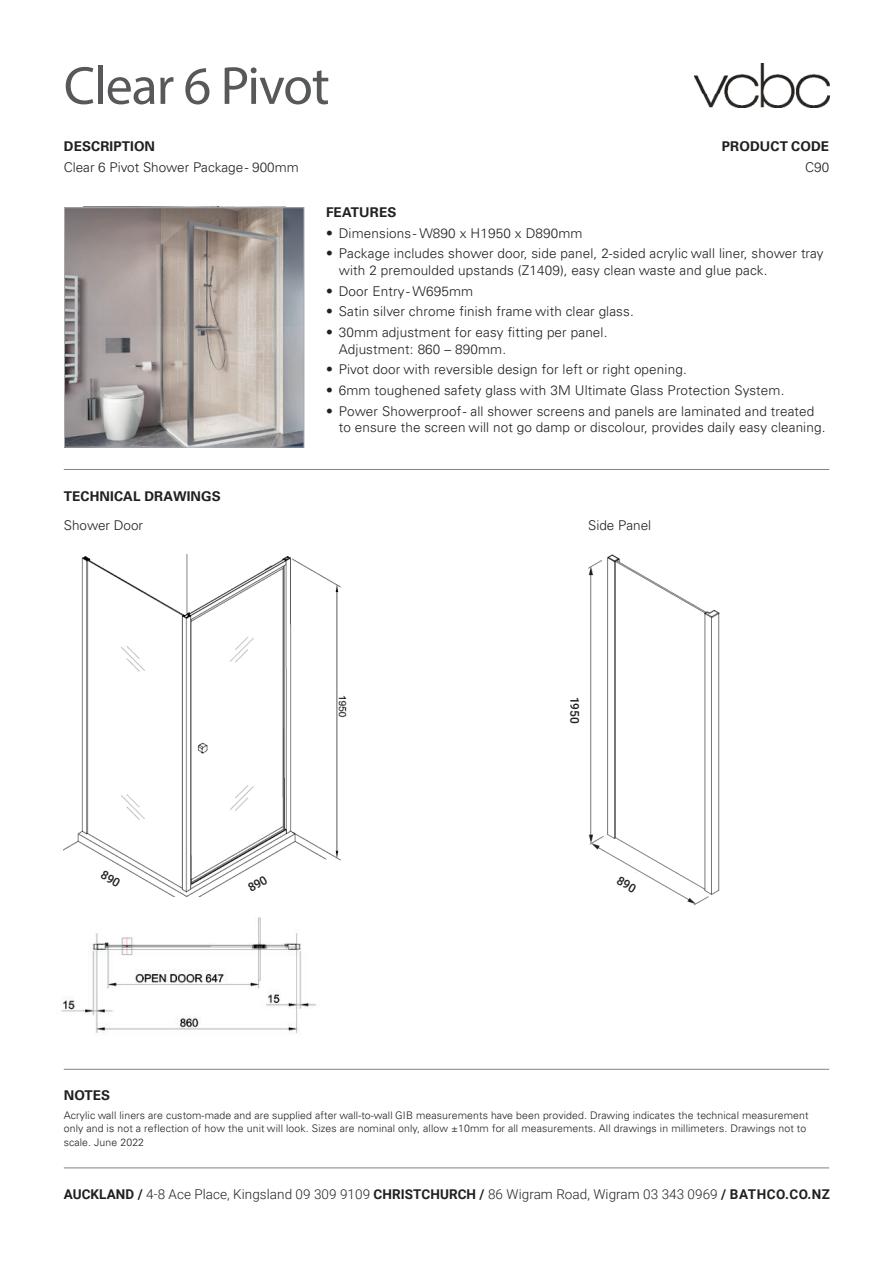
<style>
.page{position:relative;width:893px;height:1263px;background:#fff}
.page>*{position:absolute;margin:0;border:0;box-sizing:border-box;transform-origin:0 0}
.t1{font:54px "Myriad Pro";letter-spacing:-.02em;color:#57585a}
.t2{font:300 13.5px/16.5px "Univers";letter-spacing:.01em;color:#231f20}
.t3{font:300 13.5px "Roboto";letter-spacing:.005em;color:#231f20}
.t4{font:700 13.5px "Univers";letter-spacing:.01em;color:#231f20}
.t5{font:500 12px "Roboto";color:#231f20}
.t6{font:300 10.5px/13.5px "Univers";letter-spacing:.01em;color:#231f20}
.s1{font-weight:700}
</style>
<div class="page">
<hr style="left:64px;top:1167px;width:765px;height:1px;background:#808285">
<img style="left:695px;top:63px;width:135px;height:45px">
<hr style="left:64px;top:469px;width:765px;height:1px;background:#808285">
<hr style="left:64px;top:1069px;width:765px;height:1px;background:#808285">
<img style="left:66px;top:209px;width:236px;height:236px">
<div style="left:64px;top:207px;width:240px;height:240px;border:1px solid #a8a9ad"></div>
<img style="left:64px;top:554px;width:283px;height:342px">
<img style="left:588px;top:554px;width:132px;height:352px">
<img style="left:61px;top:917px;width:255px;height:117px">
<svg style="left:100px;top:870px;width:21px;height:17px"></svg>
<svg style="left:616px;top:876px;width:21px;height:17px"></svg>
<svg style="left:247px;top:875px;width:21px;height:17px"></svg>
<h1 class="t1" style="left:64px;top:52px;width:267px">Clear 6 Pivot</h1>
<p class="t4" style="left:64px;top:138px;width:93px">DESCRIPTION</p>
<p class="t4" style="left:722px;top:138px;width:109px">PRODUCT CODE</p>
<p class="t2" style="left:64px;top:159px;width:236px">Clear 6 Pivot Shower Package - 900mm</p>
<p class="t4" style="left:64px;top:488px;width:159px">TECHNICAL DRAWINGS</p>
<p class="t2" style="left:64px;top:517px;width:81px">Shower Door</p>
<p class="t4" style="left:326px;top:204px;width:72px">FEATURES</p>
<p class="t2" style="left:805px;top:159px;width:26px">C90</p>
<p class="t2" style="left:326px;top:225px;width:258px">• Dimensions - W890 x H1950 x D890mm</p>
<p class="t2" style="left:339px;top:245px;width:486px;text-indent:-13px">• Package includes shower door, side panel, 2-sided acrylic wall liner, shower tray with 2 premoulded upstands (Z1409), easy clean waste and glue pack.</p>
<p class="t2" style="left:326px;top:283px;width:149px">• Door Entry - W695mm</p>
<p class="t2" style="left:326px;top:303px;width:309px">• Satin silver chrome finish frame with clear glass.</p>
<p class="t2" style="left:339px;top:324px;width:270px;text-indent:-13px">• 30mm adjustment for easy fitting per panel.<br>Adjustment: 860 – 890mm.</p>
<p class="t2" style="left:326px;top:361px;width:362px">• Pivot door with reversible design for left or right opening.</p>
<p class="t2" style="left:326px;top:382px;width:460px">• 6mm toughened safety glass with 3M Ultimate Glass Protection System.</p>
<p class="t2" style="left:339px;top:403px;width:488px;text-indent:-13px">• Power Showerproof - all shower screens and panels are laminated and treated to ensure the screen will not go damp or discolour, provides daily easy cleaning.</p>
<p class="t2" style="left:588px;top:517px;width:65px">Side Panel</p>
<p class="t5" style="left:583px;top:697px;width:28px;rotate:90deg">1950</p>
<p class="t4" style="left:64px;top:1087px;width:48px">NOTES</p>
<p class="t6" style="left:64px;top:1108px;width:746px">Acrylic wall liners are custom-made and are supplied after wall-to-wall GIB measurements have been provided. Drawing indicates the technical measurement only and is not a reflection of how the unit will look. Sizes are nominal only, allow ±10mm for all measurements. All drawings in millimeters. Drawings not to scale. June 2022</p>
<p class="t3" style="left:64px;top:1185px;width:768px"><span class="s1">AUCKLAND /</span> 4-8 Ace Place, Kingsland 09 309 9109 <span class="s1">CHRISTCHURCH /</span> 86 Wigram Road, Wigram 03 343 0969 <span class="s1">/ BATHCO.CO.NZ</span></p>
</div>
